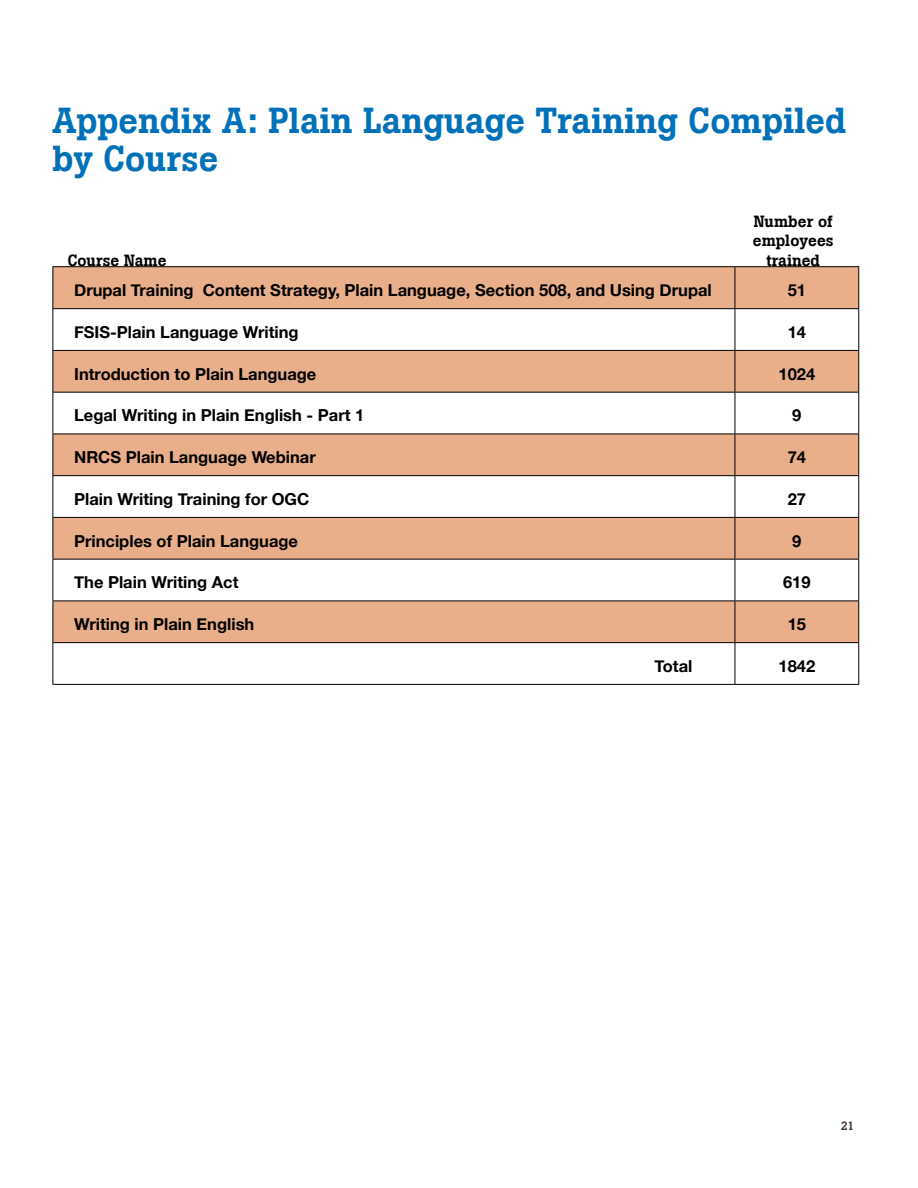
<style>
.page{position:relative;width:918px;height:1188px;background:#fff}
.page>*{position:absolute;margin:0;border:0;box-sizing:border-box;transform-origin:0 0}
.t1{font:500 36px/37.5px "Boton";color:#0071b9}
.t2{font:700 16.5px "Helvetica Neue";color:#000}
.t3{font:500 16.2px/19.5px "Boton";color:#000;text-align:center}
.t4{font:500 12px "Boton";color:#453635}
</style>
<div class="page">
<svg style="left:53px;top:267px;width:805px;height:375px;fill:#e9af8a"></svg>
<hr style="left:52px;top:266px;width:683px;height:1px;background:#000">
<hr style="left:52px;top:267px;width:1px;height:41px;background:#000">
<hr style="left:735px;top:266px;width:124px;height:1px;background:#000">
<hr style="left:735px;top:267px;width:1px;height:41px;background:#000">
<hr style="left:858px;top:267px;width:1px;height:41px;background:#000">
<hr style="left:52px;top:308px;width:683px;height:1px;background:#000">
<hr style="left:52px;top:309px;width:1px;height:41px;background:#000">
<hr style="left:735px;top:308px;width:124px;height:1px;background:#000">
<hr style="left:735px;top:309px;width:1px;height:41px;background:#000">
<hr style="left:858px;top:309px;width:1px;height:41px;background:#000">
<hr style="left:52px;top:350px;width:683px;height:1px;background:#000">
<hr style="left:52px;top:351px;width:1px;height:41px;background:#000">
<hr style="left:735px;top:350px;width:124px;height:1px;background:#000">
<hr style="left:735px;top:351px;width:1px;height:41px;background:#000">
<hr style="left:858px;top:351px;width:1px;height:41px;background:#000">
<hr style="left:52px;top:392px;width:683px;height:1px;background:#000">
<hr style="left:52px;top:393px;width:1px;height:41px;background:#000">
<hr style="left:735px;top:392px;width:124px;height:1px;background:#000">
<hr style="left:735px;top:393px;width:1px;height:41px;background:#000">
<hr style="left:858px;top:393px;width:1px;height:41px;background:#000">
<hr style="left:52px;top:434px;width:683px;height:1px;background:#000">
<hr style="left:52px;top:434px;width:1px;height:41px;background:#000">
<hr style="left:735px;top:434px;width:124px;height:1px;background:#000">
<hr style="left:735px;top:434px;width:1px;height:41px;background:#000">
<hr style="left:858px;top:434px;width:1px;height:41px;background:#000">
<hr style="left:52px;top:475px;width:683px;height:1px;background:#000">
<hr style="left:52px;top:476px;width:1px;height:41px;background:#000">
<hr style="left:735px;top:475px;width:124px;height:1px;background:#000">
<hr style="left:735px;top:476px;width:1px;height:41px;background:#000">
<hr style="left:858px;top:476px;width:1px;height:41px;background:#000">
<hr style="left:52px;top:517px;width:683px;height:1px;background:#000">
<hr style="left:52px;top:518px;width:1px;height:41px;background:#000">
<hr style="left:735px;top:517px;width:124px;height:1px;background:#000">
<hr style="left:735px;top:518px;width:1px;height:41px;background:#000">
<hr style="left:858px;top:518px;width:1px;height:41px;background:#000">
<hr style="left:52px;top:559px;width:683px;height:1px;background:#000">
<hr style="left:52px;top:560px;width:1px;height:41px;background:#000">
<hr style="left:735px;top:559px;width:124px;height:1px;background:#000">
<hr style="left:735px;top:560px;width:1px;height:41px;background:#000">
<hr style="left:858px;top:560px;width:1px;height:41px;background:#000">
<hr style="left:52px;top:601px;width:683px;height:1px;background:#000">
<hr style="left:52px;top:601px;width:1px;height:41px;background:#000">
<hr style="left:735px;top:601px;width:124px;height:1px;background:#000">
<hr style="left:735px;top:601px;width:1px;height:41px;background:#000">
<hr style="left:858px;top:601px;width:1px;height:41px;background:#000">
<hr style="left:52px;top:642px;width:683px;height:1px;background:#000">
<hr style="left:52px;top:643px;width:1px;height:41px;background:#000">
<hr style="left:735px;top:642px;width:124px;height:1px;background:#000">
<hr style="left:735px;top:643px;width:1px;height:41px;background:#000">
<hr style="left:858px;top:643px;width:1px;height:41px;background:#000">
<hr style="left:52px;top:684px;width:683px;height:1px;background:#000">
<hr style="left:735px;top:684px;width:124px;height:1px;background:#000">
<h2 class="t1" style="left:52px;top:102px;width:795px">Appendix A: Plain Language Training Compiled by Course</h2>
<p class="t3" style="left:68px;top:250px;width:100px">Course Name</p>
<p class="t3" style="left:753px;top:211px;width:82px">Number of employees trained</p>
<p class="t2" style="left:74px;top:277px;width:639px">Drupal Training Content Strategy, Plain Language, Section 508, and Using Drupal</p>
<p class="t2" style="left:788px;top:277px;width:20px">51</p>
<p class="t2" style="left:74px;top:319px;width:226px">FSIS-Plain Language Writing</p>
<p class="t2" style="left:788px;top:319px;width:20px">14</p>
<p class="t2" style="left:74px;top:361px;width:244px">Introduction to Plain Language</p>
<p class="t2" style="left:779px;top:361px;width:38px">1024</p>
<p class="t2" style="left:74px;top:403px;width:292px">Legal Writing in Plain English - Part 1</p>
<p class="t2" style="left:792px;top:403px;width:11px">9</p>
<p class="t2" style="left:74px;top:444px;width:243px">NRCS Plain Language Webinar</p>
<p class="t2" style="left:788px;top:444px;width:20px">74</p>
<p class="t2" style="left:74px;top:486px;width:237px">Plain Writing Training for OGC</p>
<p class="t2" style="left:788px;top:486px;width:20px">27</p>
<p class="t2" style="left:74px;top:528px;width:225px">Principles of Plain Language</p>
<p class="t2" style="left:792px;top:528px;width:11px">9</p>
<p class="t2" style="left:74px;top:570px;width:166px">The Plain Writing Act</p>
<p class="t2" style="left:783px;top:570px;width:29px">619</p>
<p class="t2" style="left:74px;top:611px;width:182px">Writing in Plain English</p>
<p class="t2" style="left:788px;top:611px;width:20px">15</p>
<p class="t2" style="left:655px;top:653px;width:39px">Total</p>
<p class="t2" style="left:779px;top:653px;width:38px">1842</p>
<p class="t4" style="left:841px;top:1119px;width:15px">21</p>
</div>
